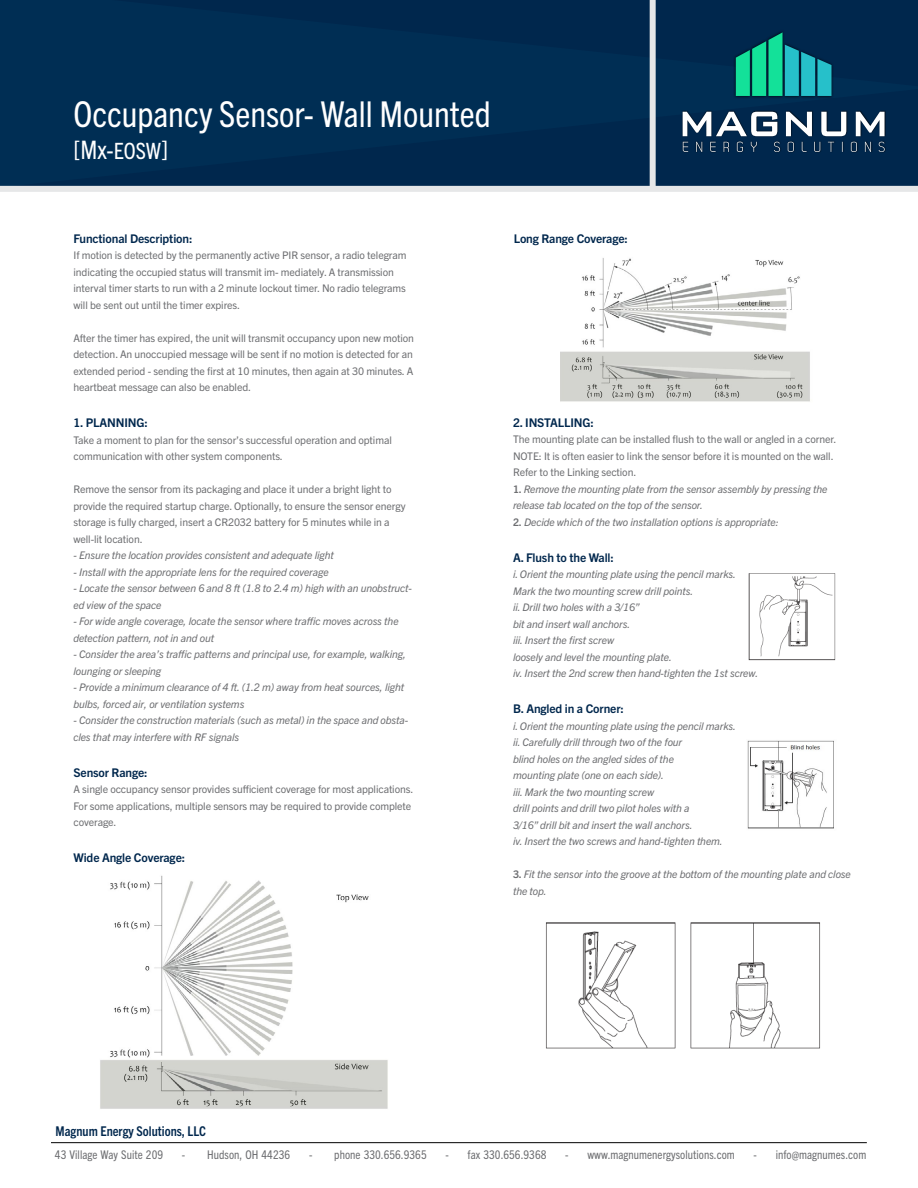
<style>
.page{position:relative;width:918px;height:1188px;background:#fff}
.page>*{position:absolute;margin:0;border:0;box-sizing:border-box;transform-origin:0 0}
.t1{font:condensed 35.7px "Trade Gothic Next LT Pro";color:#fff}
.t2{font:condensed 25.5px "Trade Gothic Next LT Pro";color:#fff}
.t3{font:700 condensed 13.5px "Trade Gothic Next LT Pro";color:#00274d}
.t4{font:700 12px "Trade Gothic Next LT Pro";letter-spacing:-.01em;color:#00274d}
.t5{font:condensed 12px "Trade Gothic Next LT Pro";letter-spacing:.005em;color:#6d6e71}
.t6{font:italic 10.5px/16.5px "Trade Gothic Next LT Pro";letter-spacing:-.01em;color:#6d6e71}
.t7{font:10.5px/16.5px "Trade Gothic Next LT Pro";letter-spacing:-.01em;color:#6d6e71}
.s1{font-size:22.5px}
.s2{font-weight:700;font-style:normal}
</style>
<div class="page">
<div style="left:0;top:0;width:918px;height:186px;background:#002e54"></div>
<div style="left:650px;top:0;width:6px;height:190px;background:#e6e7e8"></div>
<div style="left:0;top:186px;width:918px;height:6px;background:#e6e7e8"></div>
<img style="left:748px;top:573px;width:88px;height:88px">
<img style="left:747px;top:740px;width:87px;height:89px">
<img style="left:546px;top:922px;width:274px;height:127px">
<svg style="left:744px;top:986px;width:15px;height:6px"></svg>
<img style="left:560px;top:258px;width:250px;height:144px">
<img style="left:100px;top:875px;width:288px;height:234px">
<div style="left:733px;top:30px;width:101px;height:69px;background:#000;opacity:.75"></div>
<svg style="left:736px;top:32px;width:96px;height:64px;background:#119187"></svg>
<svg style="left:682px;top:106px;width:203px;height:47px"></svg>
<hr style="left:51px;top:1142px;width:816px;height:1px;background:#000">
<h1 class="t1" style="left:74px;top:90px;width:419px">Occupancy Sensor- Wall Mounted</h1>
<h2 class="t2" style="left:74px;top:132px;width:96px">[Mx-<span class="s1">EOSW</span>]</h2>
<p class="t4" style="left:74px;top:230px;width:120px">Functional Description:</p>
<p class="t7" style="left:74px;top:246px;width:335px">If motion is detected by the permanently active PIR sensor, a radio telegram indicating the occupied status will transmit im- mediately. A transmission interval timer starts to run with a 2 minute lockout timer. No radio telegrams will be sent out until the timer expires.</p>
<p class="t7" style="left:74px;top:329px;width:342px;text-align:justify">After the timer has expired, the unit will transmit occupancy upon new motion detection. An unoccupied message will be sent if no motion is detected for an extended period - sending the first at 10 minutes, then again at 30 minutes. A heartbeat message can also be enabled.</p>
<p class="t4" style="left:74px;top:414px;width:76px">1. PLANNING:</p>
<p class="t7" style="left:74px;top:431px;width:320px">Take a moment to plan for the sensor’s successful operation and optimal communication with other system components.</p>
<p class="t7" style="left:74px;top:480px;width:334px">Remove the sensor from its packaging and place it under a bright light to provide the required startup charge. Optionally, to ensure the sensor energy storage is fully charged, insert a CR2032 battery for 5 minutes while in a well-lit location.</p>
<p class="t6" style="left:74px;top:546px;width:262px">- Ensure the location provides consistent and adequate light</p>
<p class="t6" style="left:74px;top:563px;width:257px">- Install with the appropriate lens for the required coverage</p>
<p class="t6" style="left:74px;top:579px;width:340px">- Locate the sensor between 6 and 8 ft (1.8 to 2.4 m) high with an unobstruct&shy;ed view of the space</p>
<p class="t6" style="left:74px;top:612px;width:327px">- For wide angle coverage, locate the sensor where traffic moves across the detection pattern, not in and out</p>
<p class="t6" style="left:74px;top:645px;width:334px">- Consider the area’s traffic patterns and principal use, for example, walking, lounging or sleeping</p>
<p class="t6" style="left:74px;top:678px;width:332px">- Provide a minimum clearance of 4 ft. (1.2 m) away from heat sources, light bulbs, forced air, or ventilation systems</p>
<p class="t6" style="left:74px;top:711px;width:336px">- Consider the construction materials (such as metal) in the space and obsta&shy;cles that may interfere with RF signals</p>
<p class="t4" style="left:74px;top:764px;width:76px">Sensor Range:</p>
<p class="t7" style="left:74px;top:780px;width:341px">A single occupancy sensor provides sufficient coverage for most applications.<br>For some applications, multiple sensors may be required to provide complete coverage.</p>
<p class="t4" style="left:74px;top:849px;width:113px">Wide Angle Coverage:</p>
<p class="t4" style="left:514px;top:230px;width:116px">Long Range Coverage:</p>
<p class="t4" style="left:513px;top:414px;width:82px">2. INSTALLING:</p>
<p class="t7" style="left:513px;top:431px;width:325px">The mounting plate can be installed flush to the wall or angled in a corner.<br>NOTE: It is often easier to link the sensor before it is mounted on the wall.<br>Refer to the Linking section.</p>
<p class="t6" style="left:513px;top:480px;width:316px"><span class="s2">1.</span> Remove the mounting plate from the sensor assembly by pressing the release tab located on the top of the sensor.</p>
<p class="t6" style="left:513px;top:513px;width:267px"><span class="s2">2.</span> Decide which of the two installation options is appropriate:</p>
<p class="t4" style="left:513px;top:549px;width:102px">A. Flush to the Wall:</p>
<p class="t6" style="left:513px;top:566px;width:247px">i. Orient the mounting plate using the pencil marks.<br>Mark the two mounting screw drill points.<br>ii. Drill two holes with a 3/16”<br>bit and insert wall anchors.<br>iii. Insert the first screw<br>loosely and level the mounting plate.<br>iv. Insert the 2nd screw then hand-tighten the 1st screw.</p>
<p class="t4" style="left:513px;top:701px;width:112px">B. Angled in a Corner:</p>
<p class="t6" style="left:513px;top:717px;width:225px">i. Orient the mounting plate using the pencil marks. ii. Carefully drill through two of the four<br>blind holes on the angled sides of the<br>mounting plate (one on each side).<br>iii. Mark the two mounting screw<br>drill points and drill two pilot holes with a<br>3/16” drill bit and insert the wall anchors.<br>iv. Insert the two screws and hand-tighten them.</p>
<p class="t6" style="left:513px;top:866px;width:339px"><span class="s2">3.</span> Fit the sensor into the groove at the bottom of the mounting plate and close the top.</p>
<p class="t3" style="left:56px;top:1122px;width:152px">Magnum Energy Solutions, LLC</p>
<p class="t5" style="left:55px;top:1146px;width:110px">43 Village Way Suite 209</p>
<p class="t5" style="left:182px;top:1146px;width:110px">- Hudson, OH 44236</p>
<p class="t5" style="left:309px;top:1146px;width:119px">- phone 330.656.9365</p>
<p class="t5" style="left:446px;top:1146px;width:103px">- fax 330.656.9368</p>
<p class="t5" style="left:565px;top:1146px;width:171px">- www.magnumenergysolutions.com</p>
<p class="t5" style="left:754px;top:1146px;width:114px">- info@magnumes.com</p>
</div>
